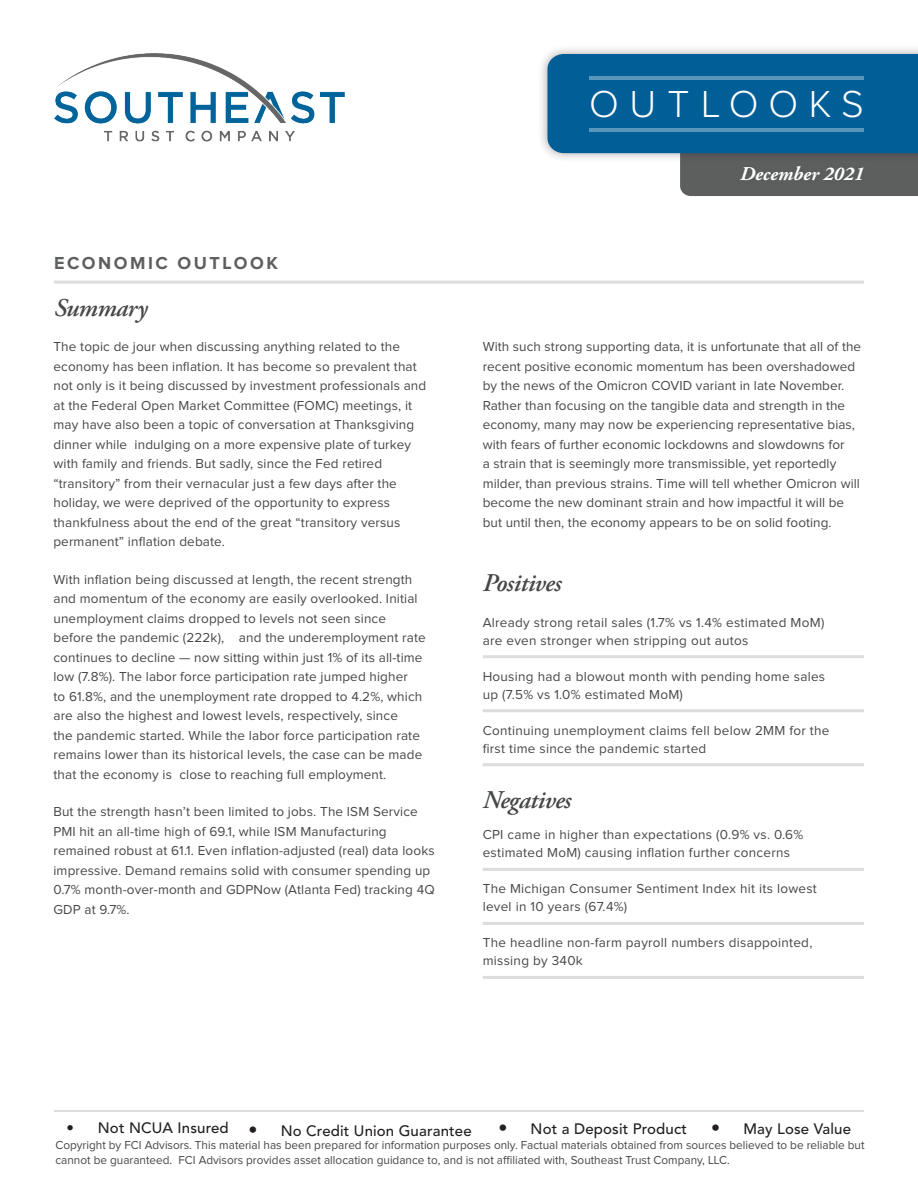
<style>
.page{position:relative;width:918px;height:1188px;background:#fff}
.page>*{position:absolute;margin:0;border:0;box-sizing:border-box;transform-origin:0 0}
.t1{font:300 39px "Proxima Nova";letter-spacing:.27em;color:#fff}
.bullets-square{font:italic 600 25.5px "Adobe Garamond Pro";letter-spacing:-.02em;color:#464747}
.palatino-main{font:italic 600 25.5px "Adobe Garamond Pro";letter-spacing:-.02em;color:#464747}
.t2{font:italic 700 19.5px "Adobe Garamond Pro";color:#fff}
.t3{font:700 18px "Proxima Nova";letter-spacing:.14em;color:#5d5f5e}
.t4{font:500 15px "Avenir LT Std";letter-spacing:.01em;color:#231f20}
.palatino-main-2{font:13.5px/19.5px "Proxima Nova";letter-spacing:.01em;color:#464747}
.bullets-square-2{font:13.5px/18px "Proxima Nova";letter-spacing:.02em;color:#464747}
.t5{font:12px/14.4px "Proxima Nova";color:#464747}
.s1{font-size:18px}
</style>
<div class="page">
<div style="left:538px;top:44px;width:380px;height:119px;background:#231f20;opacity:.38"></div>
<svg style="left:547px;top:54px;width:371px;height:142px;background:#2d719a"></svg>
<hr style="left:590px;top:76px;width:274px;height:4px;background:#5996bb">
<hr style="left:590px;top:128px;width:274px;height:4px;background:#5996bb">
<div style="left:736px;top:162px;width:132px;height:24px;background:#5c5e5d"></div>
<hr style="left:483px;top:655px;width:381px;height:3px;background:#dedcdc">
<hr style="left:483px;top:709px;width:381px;height:3px;background:#dedcdc">
<hr style="left:483px;top:763px;width:381px;height:3px;background:#dedcdc">
<hr style="left:483px;top:868px;width:381px;height:3px;background:#dedcdc">
<hr style="left:483px;top:922px;width:381px;height:3px;background:#dedcdc">
<hr style="left:483px;top:976px;width:381px;height:3px;background:#dedcdc">
<hr style="left:54px;top:281px;width:810px;height:3px;background:#dedcdc">
<hr style="left:54px;top:1110px;width:810px;height:2px;background:#dedcdc">
<img style="left:54px;top:54px;width:291px;height:87px">
<h1 class="t1" style="left:589px;top:86px;width:276px">OUTLOOKS</h1>
<p class="t3" style="left:54px;top:254px;width:225px">ECONOMIC OUTLOOK</p>
<p class="bullets-square" style="left:54px;top:293px;width:95px">Summary</p>
<p class="palatino-main-2" style="left:53px;top:338px;width:374px">The topic de jour when discussing anything related to the economy has been inflation. It has become so prevalent that not only is it being discussed by investment professionals and at the Federal Open Market Committee (FOMC) meetings, it may have also been a topic of conversation at Thanksgiving dinner while indulging on a more expensive plate of turkey with family and friends. But sadly, since the Fed retired “transitory” from their vernacular just a few days after the holiday, we were deprived of the opportunity to express thankfulness about the end of the great “transitory versus permanent” inflation debate.</p>
<p class="palatino-main-2" style="left:53px;top:570px;width:374px">With inflation being discussed at length, the recent strength and momentum of the economy are easily overlooked. Initial unemployment claims dropped to levels not seen since before the pandemic (222k), and the underemployment rate continues to decline — now sitting within just 1% of its all-time low (7.8%). The labor force participation rate jumped higher<br>to 61.8%, and the unemployment rate dropped to 4.2%, which are also the highest and lowest levels, respectively, since<br>the pandemic started. While the labor force participation rate remains lower than its historical levels, the case can be made that the economy is close to reaching full employment.</p>
<p class="palatino-main-2" style="left:53px;top:803px;width:383px">But the strength hasn’t been limited to jobs. The ISM Service PMI hit an all-time high of 69.1, while ISM Manufacturing remained robust at 61.1. Even inflation-adjusted (real) data looks impressive. Demand remains solid with consumer spending up 0.7% month-over-month and GDPNow (Atlanta Fed) tracking 4Q GDP at 9.7%.</p>
<h3 class="t2" style="left:740px;top:162px;width:125px">December 2021</h3>
<p class="palatino-main-2" style="left:483px;top:338px;width:380px">With such strong supporting data, it is unfortunate that all of the recent positive economic momentum has been overshadowed by the news of the Omicron COVID variant in late November.<br>Rather than focusing on the tangible data and strength in the economy, many may now be experiencing representative bias, with fears of further economic lockdowns and slowdowns for<br>a strain that is seemingly more transmissible, yet reportedly milder, than previous strains. Time will tell whether Omicron will become the new dominant strain and how impactful it will be but until then, the economy appears to be on solid footing.</p>
<p class="palatino-main" style="left:483px;top:568px;width:80px">Positives</p>
<p class="bullets-square-2" style="left:483px;top:614px;width:343px">Already strong retail sales (1.7% vs 1.4% estimated MoM) are even stronger when stripping out autos</p>
<p class="bullets-square-2" style="left:483px;top:668px;width:344px">Housing had a blowout month with pending home sales up (7.5% vs 1.0% estimated MoM)</p>
<p class="bullets-square-2" style="left:483px;top:722px;width:348px">Continuing unemployment claims fell below 2MM for the first time since the pandemic started</p>
<p class="bullets-square" style="left:483px;top:785px;width:90px">Negatives</p>
<p class="bullets-square-2" style="left:483px;top:826px;width:322px">CPI came in higher than expectations (0.9% vs. 0.6% estimated MoM) causing inflation further concerns</p>
<p class="bullets-square-2" style="left:483px;top:880px;width:336px">The Michigan Consumer Sentiment Index hit its lowest level in 10 years (67.4%)</p>
<p class="bullets-square-2" style="left:483px;top:934px;width:331px">The headline non-farm payroll numbers disappointed, missing by 340k</p>
<p class="t4" style="left:67px;top:1119px;width:193px">• Not NCUA Insured <span class="s1">•</span></p>
<p class="t4" style="left:281px;top:1122px;width:192px">No Credit Union Guarantee</p>
<p class="t4" style="left:498px;top:1120px;width:190px"><span class="s1">•</span> Not a Deposit Product</p>
<p class="t4" style="left:711px;top:1120px;width:141px"><span class="s1">•</span> May Lose Value</p>
<p class="t5" style="left:55px;top:1139px;width:811px">Copyright by FCI Advisors. This material has been prepared for information purposes only. Factual materials obtained from sources believed to be reliable but cannot be guaranteed. FCI Advisors provides asset allocation guidance to, and is not affiliated with, Southeast Trust Company, LLC.</p>
</div>
